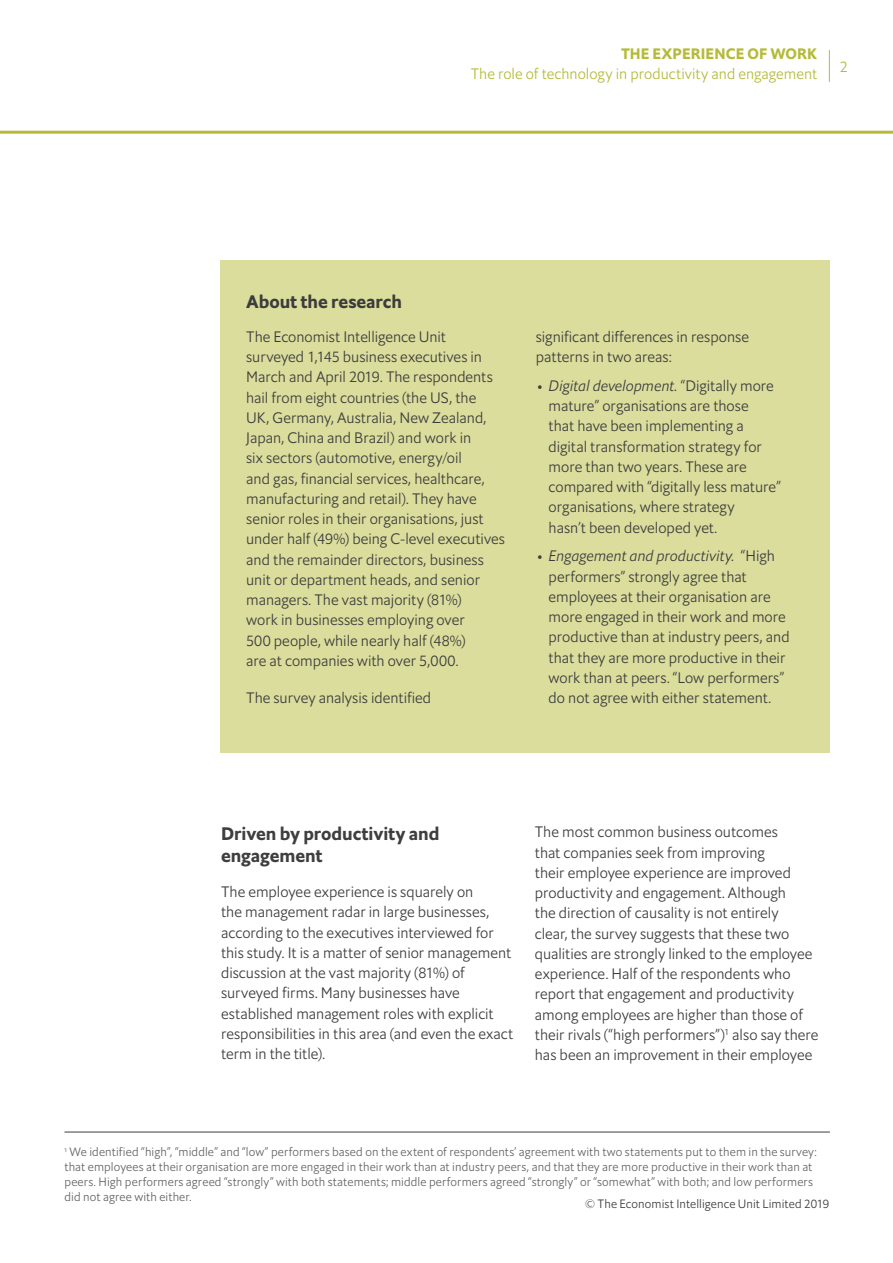
<style>
.page{position:relative;width:893px;height:1263px;background:#fff}
.page>*{position:absolute;margin:0;border:0;box-sizing:border-box;transform-origin:0 0}
.t1{font:700 18px/22.5px "Econ Sans OS";letter-spacing:-.005em;color:#3e3e3f}
.t2{font:18px "Econ Sans Bol";color:#3c3c3c}
._4__Body_text{font:15px/20.2px "Econ Sans Lig";color:#3c3c3c}
.t3{font:15px "Econ Sans Lig";color:#b5ba38}
.t4{font:15px "Econ Sans Bol";letter-spacing:.005em;color:#b5ba38}
._10__Footer{font:300 12px/15px "Econ Sans OS";letter-spacing:.01em;color:#636366}
.t5{font:12px "Econ Sans Lig";letter-spacing:.005em;color:#3c3c3c}
.s1{font-family:"Econ Sans Lig Ita"}
</style>
<div class="page">
<hr style="left:0;top:131px;width:893px;height:3px;background:#b5ba38">
<hr style="left:829px;top:50px;width:1px;height:32px;background:#b5ba38">
<div style="left:221px;top:312px;width:609px;height:441px;background:#dadd9c"></div>
<div style="left:221px;top:260px;width:609px;height:53px;background:#dadd9c"></div>
<hr style="left:65px;top:1132px;width:765px;height:1px;background:#3e3e3f">
<p class="t4" style="left:621px;top:44px;width:198px">THE EXPERIENCE OF WORK</p>
<p class="t3" style="left:471px;top:64px;width:348px">The role of technology in productivity and engagement</p>
<p class="t3" style="left:840px;top:57px;width:9px">2</p>
<p class="t2" style="left:246px;top:290px;width:157px">About the research</p>
<p class="_4__Body_text" style="left:246px;top:326px;width:260px">The Economist Intelligence Unit surveyed 1,145 business executives in March and April 2019. The respondents hail from eight countries (the US, the<br>UK, Germany, Australia, New Zealand, Japan, China and Brazil) and work in<br>six sectors (automotive, energy/oil<br>and gas, financial services, healthcare, manufacturing and retail). They have senior roles in their organisations, just under half (49%) being C-level executives and the remainder directors, business unit or department heads, and senior managers. The vast majority (81%)<br>work in businesses employing over<br>500 people, while nearly half (48%)<br>are at companies with over 5,000.</p>
<p class="_4__Body_text" style="left:246px;top:687px;width:187px">The survey analysis identified</p>
<p class="_4__Body_text" style="left:536px;top:326px;width:215px">significant differences in response patterns in two areas:</p>
<p class="_4__Body_text" style="left:549px;top:375px;width:234px;text-indent:-11px">• <span class="s1">Digital development.</span> “Digitally more mature” organisations are those<br>that have been implementing a digital transformation strategy for more than two years. These are compared with “digitally less mature” organisations, where strategy<br>hasn’t been developed yet.</p>
<p class="_4__Body_text" style="left:549px;top:546px;width:243px;text-indent:-11px">• <span class="s1">Engagement and productivity.</span> “High performers” strongly agree that employees at their organisation are more engaged in their work and more productive than at industry peers, and that they are more productive in their work than at peers. “Low performers” do not agree with either statement.</p>
<p class="t1" style="left:221px;top:822px;width:220px">Driven by productivity and engagement</p>
<p class="_4__Body_text" style="left:221px;top:882px;width:294px">The employee experience is squarely on<br>the management radar in large businesses, according to the executives interviewed for this study. It is a matter of senior management discussion at the vast majority (81%) of surveyed firms. Many businesses have established management roles with explicit responsibilities in this area (and even the exact term in the title).</p>
<p class="_4__Body_text" style="left:535px;top:822px;width:285px">The most common business outcomes<br>that companies seek from improving<br>their employee experience are improved productivity and engagement. Although<br>the direction of causality is not entirely<br>clear, the survey suggests that these two qualities are strongly linked to the employee experience. Half of the respondents who report that engagement and productivity among employees are higher than those of their rivals (“high performers”)<sup>1</sup> also say there has been an improvement in their employee</p>
<p class="_10__Footer" style="left:65px;top:1144px;width:754px"><sup>1</sup> We identified “high”, “middle” and “low” performers based on the extent of respondents’ agreement with two statements put to them in the survey: that employees at their organisation are more engaged in their work than at industry peers, and that they are more productive in their work than at peers. High performers agreed “strongly” with both statements; middle performers agreed “strongly” or “somewhat” with both; and low performers did not agree with either.</p>
<p class="t5" style="left:585px;top:1196px;width:246px">© The Economist Intelligence Unit Limited 2019</p>
</div>
